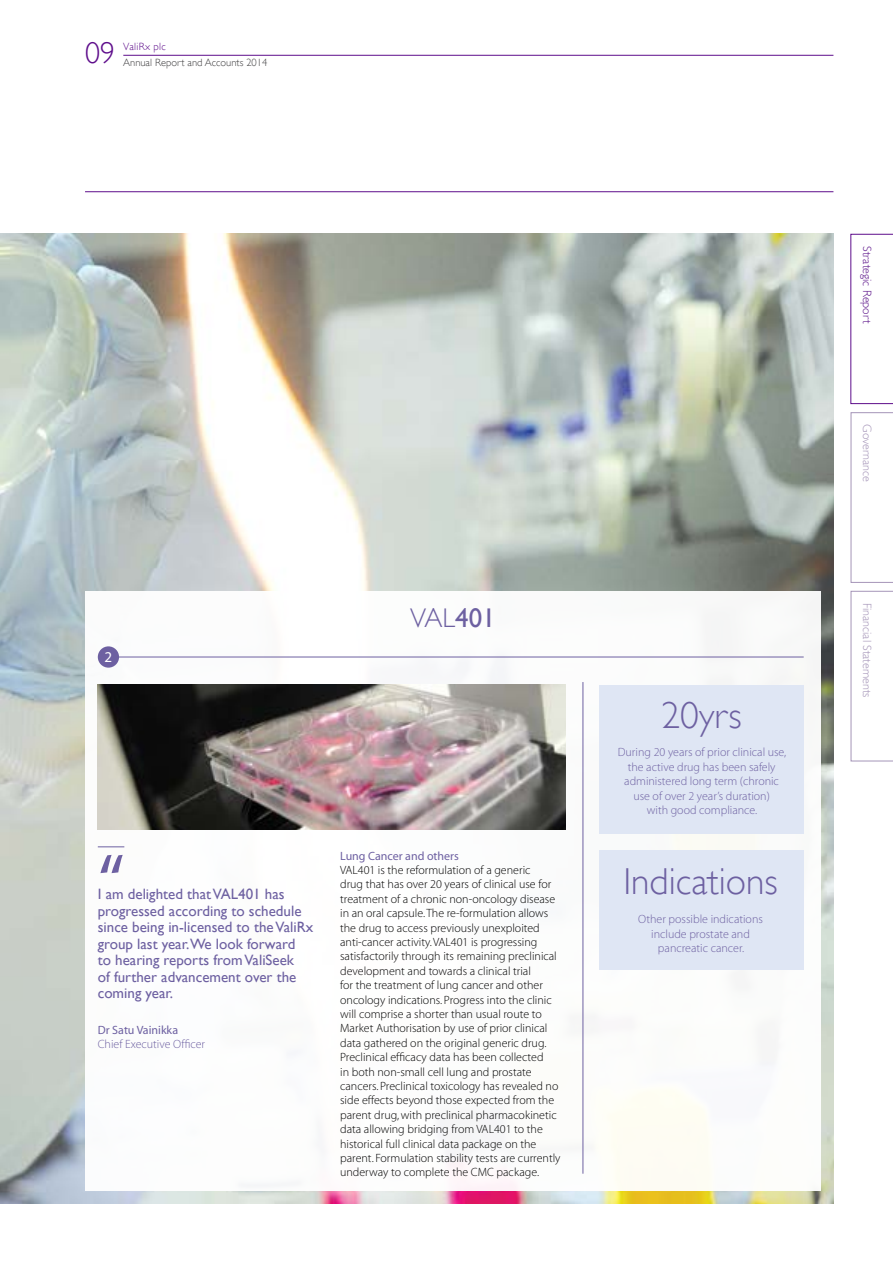
<style>
.page{position:relative;width:893px;height:1263px;background:#fff}
.page>*{position:absolute;margin:0;border:0;box-sizing:border-box;transform-origin:0 0}
.t1{font:75px "Myriad";color:#6d60a1}
.t2{font:300 37.5px "Gill Sans";color:#6d60a1}
.t3{font:300 30px "Gill Sans";color:#5e0d8b}
.t4{font:300 27px "Gill Sans";color:#6d60a1}
.t5{font:15px/16.5px "Gill Sans";color:#6d60a1}
.t6{font:15px "Myriad";color:#fff}
.t7{font:300 12px/14.4px "Myriad";color:#000}
.t8{font:300 12px/14.4px "Myriad";color:#6d60a1;text-align:center}
.t9{font:300 12px "Gill Sans";color:#a595b8}
.t10{font:12px "Myriad";color:#6d60a1}
.t11{font:300 12px "Gill Sans";color:#5f188c}
.t12{font:12px "Myriad";color:#6d60a1}
.t13{font:300 10.5px "Gill Sans";color:#414042}
.t14{font:300 10.5px "Gill Sans";letter-spacing:.03em;color:#5e0d8b}
.s1{font-weight:400}
</style>
<div class="page">
<img style="left:0;top:234px;width:833px;height:969px">
<hr style="left:85px;top:191px;width:748px;height:1px;background:#5e0d8b">
<div style="left:85px;top:591px;width:736px;height:600px;background:#fff"></div>
<hr style="left:117px;top:657px;width:687px;height:1px;background:#6d60a1">
<div style="left:98px;top:646px;width:21px;height:22px;background:#6d60a1;border-radius:50%"></div>
<div style="left:600px;top:685px;width:204px;height:148px;background:#dfe6f4"></div>
<div style="left:600px;top:850px;width:204px;height:119px;background:#dfe6f4"></div>
<svg style="left:98px;top:846px;width:26px;height:1px"></svg>
<hr style="left:583px;top:682px;width:1px;height:492px;background:#6d60a1">
<img style="left:98px;top:685px;width:468px;height:144px">
<hr style="left:123px;top:55px;width:710px;height:1px;background:#5e0d8b">
<svg style="left:850px;top:233px;width:43px;height:171px"></svg>
<svg style="left:851px;top:412px;width:42px;height:171px"></svg>
<svg style="left:851px;top:591px;width:42px;height:170px"></svg>
<h3 class="t3" style="left:85px;top:29px;width:31px">09</h3>
<p class="t14" style="left:123px;top:38px;width:44px">ValiRx plc</p>
<p class="t13" style="left:123px;top:55px;width:146px">Annual Report and Accounts 2014</p>
<p class="t6" style="left:105px;top:649px;width:9px">2</p>
<h3 class="t4" style="left:410px;top:597px;width:87px">VAL<span class="s1">401</span></h3>
<h1 class="t1" style="left:98px;top:844px;width:28px">“</h1>
<p class="t5" style="left:98px;top:886px;width:217px">I am delighted that VAL401 has progressed according to schedule since being in-licensed to the ValiRx group last year.We look forward<br>to hearing reports from ValiSeek<br>of further advancement over the coming year.</p>
<p class="t12" style="left:98px;top:1023px;width:82px">Dr Satu Vainikka</p>
<p class="t8" style="left:98px;top:1037px;width:109px">Chief Executive Officer</p>
<p class="t10" style="left:340px;top:849px;width:120px">Lung Cancer and others</p>
<p class="t7" style="left:340px;top:863px;width:222px">VAL401 is the reformulation of a generic<br>drug that has over 20 years of clinical use for treatment of a chronic non-oncology disease in an oral capsule. The re-formulation allows the drug to access previously unexploited anti-cancer activity. VAL401 is progressing satisfactorily through its remaining preclinical development and towards a clinical trial<br>for the treatment of lung cancer and other oncology indications. Progress into the clinic will comprise a shorter than usual route to Market Authorisation by use of prior clinical data gathered on the original generic drug.<br>Preclinical efficacy data has been collected<br>in both non-small cell lung and prostate cancers. Preclinical toxicology has revealed no side effects beyond those expected from the parent drug, with preclinical pharmacokinetic data allowing bridging from VAL401 to the historical full clinical data package on the parent. Formulation stability tests are currently underway to complete the CMC package.</p>
<h2 class="t2" style="left:661px;top:686px;width:82px">20yrs</h2>
<p class="t8" style="left:618px;top:746px;width:170px">During 20 years of prior clinical use, the active drug has been safely administered long term (chronic use of over 2 year’s duration)<br>with good compliance.</p>
<h2 class="t2" style="left:623px;top:853px;width:156px">Indications</h2>
<p class="t8" style="left:638px;top:913px;width:126px">Other possible indications include prostate and pancreatic cancer.</p>
<p class="t11" style="left:877px;top:246px;width:79px;rotate:90deg">Strategic Report</p>
<p class="t9" style="left:877px;top:424px;width:59px;rotate:90deg">Governance</p>
<p class="t9" style="left:877px;top:603px;width:96px;rotate:90deg">Financial Statements</p>
</div>
